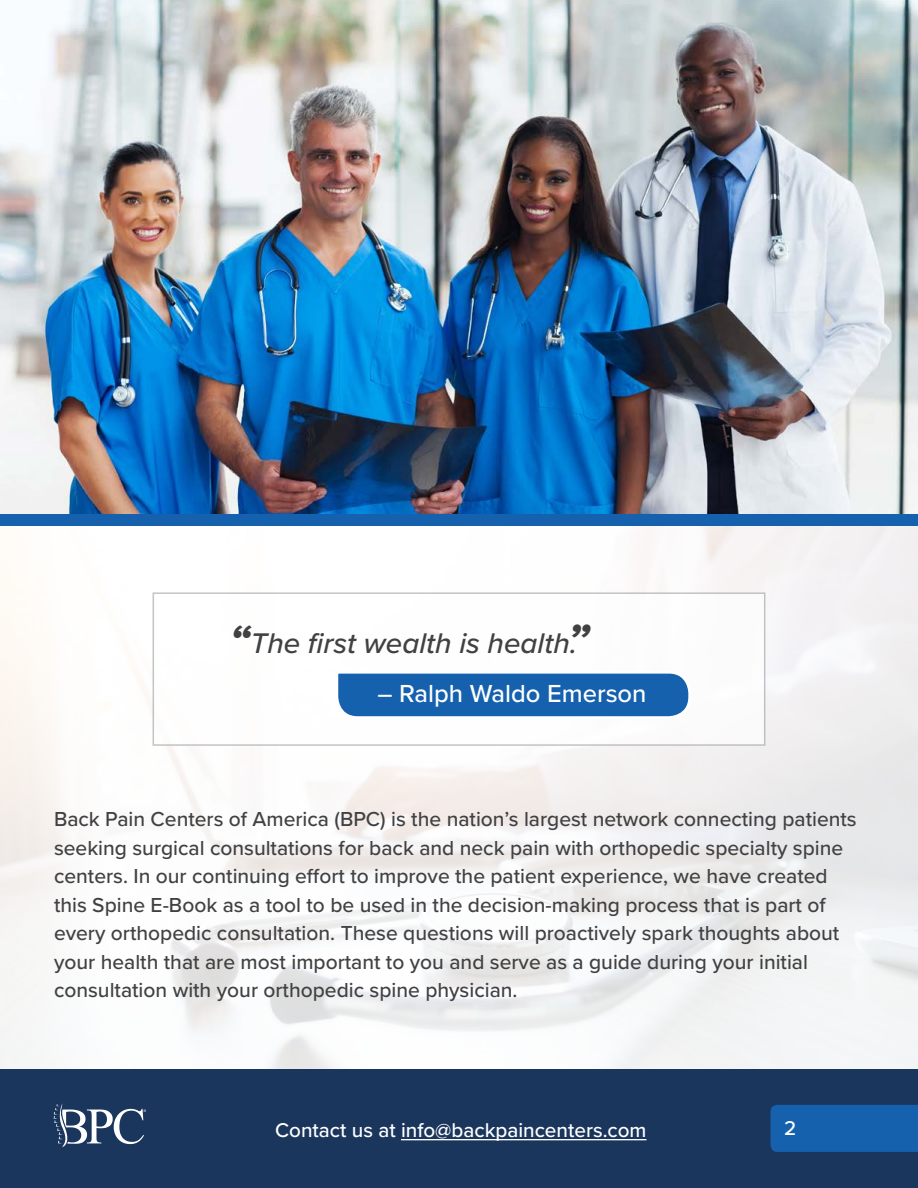
<style>
.page{position:relative;width:918px;height:1188px;background:#fff}
.page>*{position:absolute;margin:0;border:0;box-sizing:border-box;transform-origin:0 0}
.t1{font:italic 500 29.4px "Proxima Nova";color:#414042}
.t2{font:500 25.5px "Proxima Nova";color:#fff}
.t3{font:500 21px/28.5px "Proxima Nova";color:#414042}
.t4{font:500 20.7px "Proxima Nova";color:#fff}
.s1{font-family:"Proxima Nova Extrabld It";font-weight:400;font-style:normal;font-size:40.95px}
.s2{font-family:"Proxima Nova Extrabld It";font-weight:400;font-style:normal;font-size:42.3px}
</style>
<div class="page">
<img style="left:0;top:526px;width:918px;height:544px">
<div style="left:0;top:1070px;width:918px;height:118px;background:#1b365d"></div>
<hr style="left:401px;top:1139px;width:245px;height:1px;background:#fff">
<svg style="left:54px;top:1103px;width:92px;height:44px"></svg>
<div style="left:771px;top:1105px;width:147px;height:47px;background:#1561ae"></div>
<img style="left:0;top:0;width:918px;height:514px">
<div style="left:0;top:514px;width:918px;height:12px;background:#1561ae"></div>
<div style="left:153px;top:592px;width:612px;height:154px;background:#fff;border:2px solid #a9abae"></div>
<div style="left:338px;top:673px;width:351px;height:44px;background:#1561ae"></div>
<h1 class="t1" style="left:230px;top:621px;width:360px"><span class="s1">“</span>The first wealth is health.<span class="s2">”</span></h1>
<p class="t2" style="left:377px;top:674px;width:271px">― Ralph Waldo Emerson</p>
<p class="t3" style="left:54px;top:804px;width:804px">Back Pain Centers of America (BPC) is the nation’s largest network connecting patients seeking surgical consultations for back and neck pain with orthopedic specialty spine centers. In our continuing effort to improve the patient experience, we have created this Spine E-Book as a tool to be used in the decision-making process that is part of every orthopedic consultation. These questions will proactively spark thoughts about your health that are most important to you and serve as a guide during your initial consultation with your orthopedic spine physician.</p>
<p class="t4" style="left:275px;top:1114px;width:373px">Contact us at info@backpaincenters.com</p>
<p class="t4" style="left:784px;top:1112px;width:14px">2</p>
</div>
